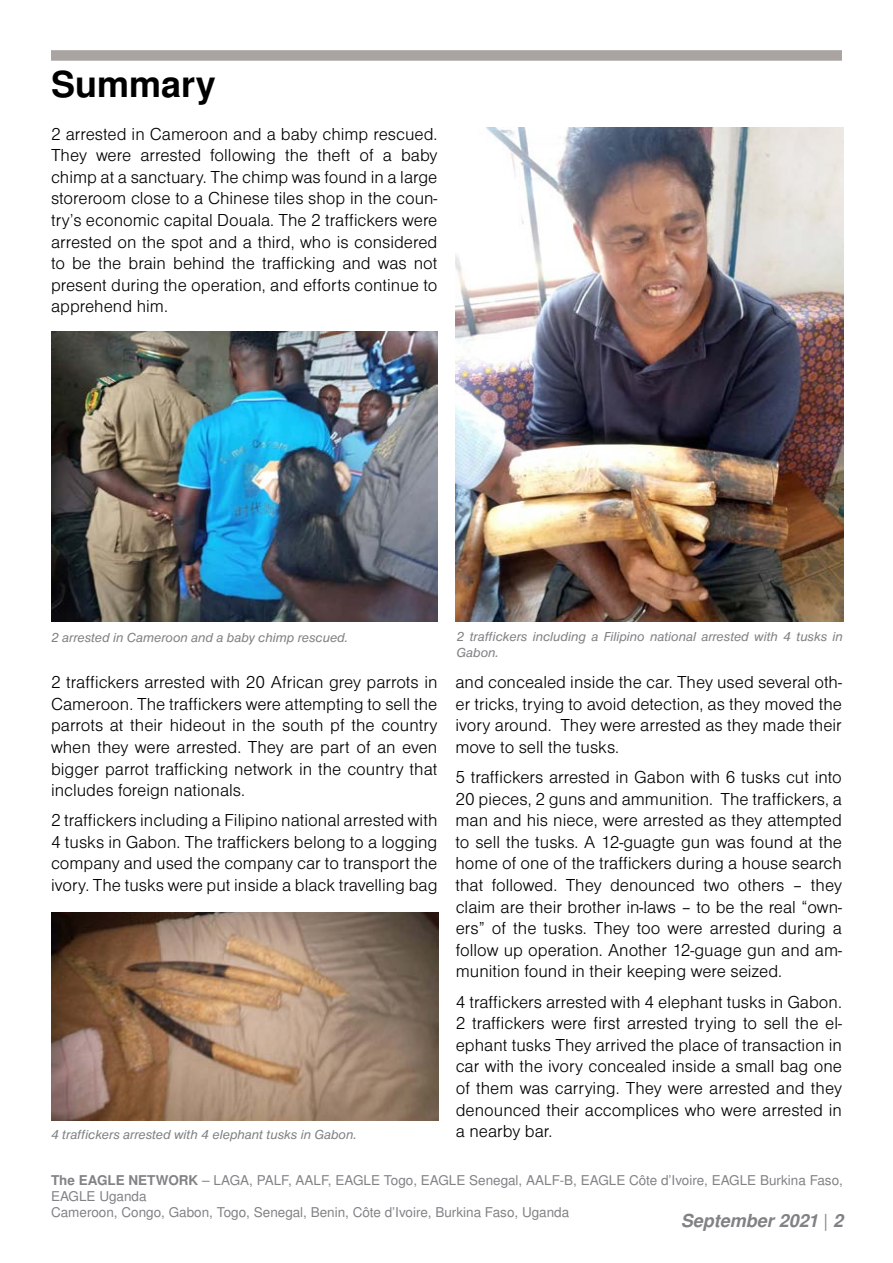
<style>
.page{position:relative;width:893px;height:1263px;background:#fff}
.page>*{position:absolute;margin:0;border:0;box-sizing:border-box;transform-origin:0 0}
.t1{font:700 36px "Nimbus Sans LOT";color:#000}
.t2{font:18px/21.6px "Nimbus Sans DOT Ligh";color:#000;text-align:justify}
.t3{font:italic 700 18px "Nimbus Sans LOT";color:#808285}
.t4{font:13.5px/16.2px "Nimbus Sans LOT";color:#808285}
.t5{font:italic 13.5px/16.2px "Nimbus Sans DOT";color:#808285}
.s1{font-weight:700}
.s2{font-weight:400;font-style:normal}
</style>
<div class="page">
<div style="left:51px;top:50px;width:791px;height:11px;background:#a9a3a1"></div>
<img style="left:51px;top:332px;width:386px;height:289px">
<img style="left:455px;top:128px;width:388px;height:493px">
<img style="left:51px;top:912px;width:388px;height:208px">
<h1 class="t1" style="left:51px;top:63px;width:166px">Summary</h1>
<p class="t2" style="left:51px;top:123px;width:388px">2 arrested in Cameroon and a baby chimp rescued.<br>They were arrested following the theft of a baby chimp at a sanctuary. The chimp was found in a large storeroom close to a Chinese tiles shop in the coun&shy;try’s economic capital Douala. The 2 traffickers were arrested on the spot and a third, who is considered to be the brain behind the trafficking and was not present during the operation, and efforts continue to apprehend him.</p>
<p class="t5" style="left:51px;top:629px;width:299px">2 arrested in Cameroon and a baby chimp rescued.</p>
<p class="t5" style="left:457px;top:628px;width:388px">2 traffickers including a Filipino national arrested with 4 tusks in<br>Gabon.</p>
<p class="t2" style="left:51px;top:672px;width:388px">2 traffickers arrested with 20 African grey parrots in Cameroon. The traffickers were attempting to sell the parrots at their hideout in the south pf the country when they were arrested. They are part of an even bigger parrot trafficking network in the country that includes foreign nationals.</p>
<p class="t2" style="left:51px;top:810px;width:388px">2 traffickers including a Filipino national arrested with 4 tusks in Gabon. The traffickers belong to a logging company and used the company car to transport the ivory. The tusks were put inside a black travelling bag</p>
<p class="t5" style="left:51px;top:1127px;width:307px">4 traffickers arrested with 4 elephant tusks in Gabon.</p>
<p class="t2" style="left:455px;top:672px;width:388px">and concealed inside the car. They used several oth&shy;er tricks, trying to avoid detection, as they moved the ivory around. They were arrested as they made their move to sell the tusks.</p>
<p class="t2" style="left:455px;top:766px;width:388px">5 traffickers arrested in Gabon with 6 tusks cut into 20 pieces, 2 guns and ammunition. The traffickers, a man and his niece, were arrested as they attempted to sell the tusks. A 12-guagte gun was found at the home of one of the traffickers during a house search that followed. They denounced two others – they claim are their brother in-laws – to be the real “own&shy;ers” of the tusks. They too were arrested during a follow up operation. Another 12-guage gun and am&shy;munition found in their keeping were seized.</p>
<p class="t2" style="left:456px;top:991px;width:388px">4 traffickers arrested with 4 elephant tusks in Gabon.<br>2 traffickers were first arrested trying to sell the el&shy;ephant tusks They arrived the place of transaction in car with the ivory concealed inside a small bag one of them was carrying. They were arrested and they denounced their accomplices who were arrested in a nearby bar.</p>
<p class="t4" style="left:51px;top:1172px;width:793px"><span class="s1">The EAGLE NETWORK</span> – LAGA, PALF, AALF, EAGLE Togo, EAGLE Senegal, AALF-B, EAGLE Côte d’Ivoire, EAGLE Burkina Faso,<br>EAGLE Uganda<br>Cameroon, Congo, Gabon, Togo, Senegal, Benin, Côte d’Ivoire, Burkina Faso, Uganda</p>
<p class="t3" style="left:681px;top:1210px;width:164px">September 2021 <span class="s2">|</span> 2</p>
</div>
